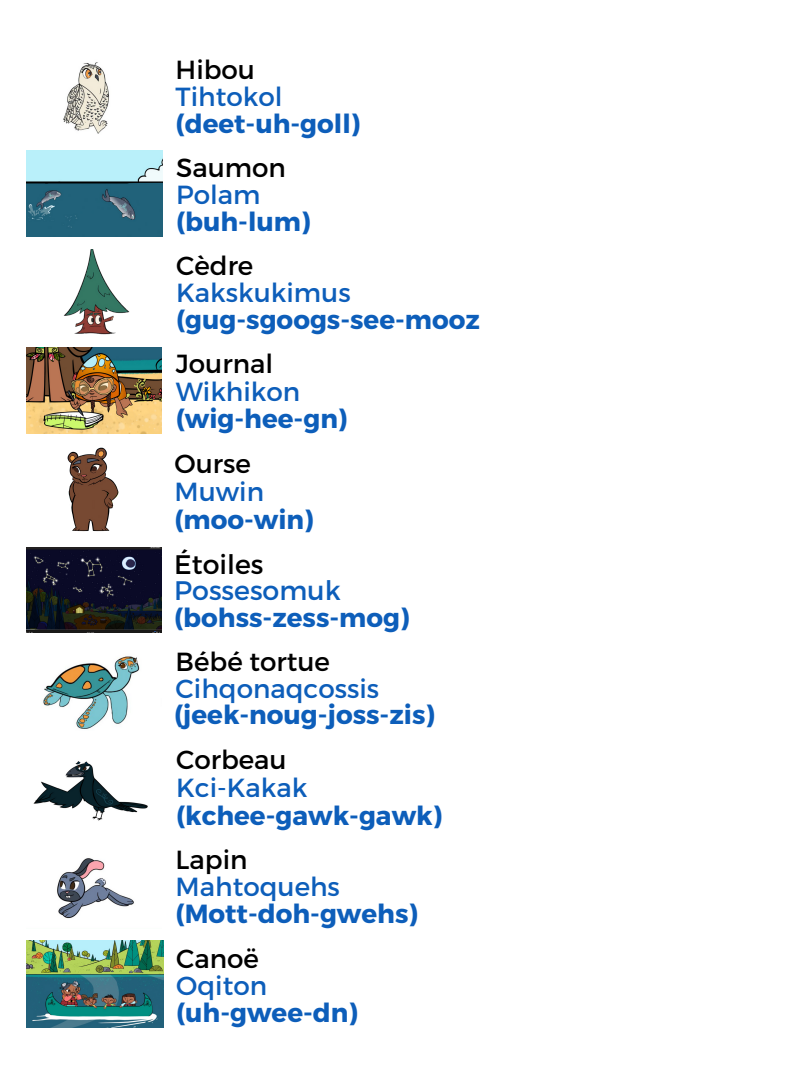
<style>
.page{position:relative;width:810px;height:1080px;background:#fff}
.page>*{position:absolute;margin:0;border:0;box-sizing:border-box;transform-origin:0 0}
.t1{font:26.81px "Montserrat";color:#0d5eba}
.t2{font:26.81px "Montserrat";color:#000}
.t3{font:700 26.19px "Montserrat";color:#0d5eba}
.t4{font:26.19px "Montserrat";color:#0d5eba}
.t5{font:26.19px "Montserrat";color:#000}
</style>
<div class="page">
<img style="left:63px;top:62px;width:46px;height:72px">
<img style="left:26px;top:151px;width:136px;height:86px">
<img style="left:63px;top:249px;width:67px;height:86px">
<img style="left:26px;top:347px;width:135px;height:87px">
<img style="left:67px;top:447px;width:51px;height:85px">
<img style="left:26px;top:547px;width:135px;height:85px">
<img style="left:43px;top:656px;width:97px;height:73px">
<img style="left:33px;top:761px;width:115px;height:60px">
<img style="left:57px;top:858px;width:77px;height:61px">
<img style="left:26px;top:941px;width:138px;height:86px">
<p class="t5" style="left:176px;top:52px;width:81px">Hibou</p>
<p class="t4" style="left:176px;top:79px;width:108px">Tihtokol</p>
<p class="t3" style="left:176px;top:107px;width:186px">(deet-uh-goll)</p>
<p class="t5" style="left:176px;top:150px;width:111px">Saumon</p>
<p class="t4" style="left:176px;top:178px;width:86px">Polam</p>
<p class="t3" style="left:176px;top:205px;width:136px">(buh-lum)</p>
<p class="t5" style="left:176px;top:249px;width:79px">Cèdre</p>
<p class="t4" style="left:176px;top:276px;width:176px">Kakskukimus</p>
<p class="t3" style="left:176px;top:303px;width:305px">(gug-sgoogs-see-mooz</p>
<p class="t5" style="left:176px;top:347px;width:99px">Journal</p>
<p class="t4" style="left:176px;top:374px;width:126px">Wikhikon</p>
<p class="t3" style="left:176px;top:402px;width:173px">(wig-hee-gn)</p>
<p class="t5" style="left:175px;top:447px;width:78px">Ourse</p>
<p class="t3" style="left:175px;top:503px;width:141px">(moo-win)</p>
<p class="t2" style="left:174px;top:547px;width:91px">Étoiles</p>
<p class="t1" style="left:174px;top:574px;width:168px">Possesomuk</p>
<p class="t3" style="left:174px;top:601px;width:237px">(bohss-zess-mog)</p>
<p class="t5" style="left:176px;top:645px;width:156px">Bébé tortue</p>
<p class="t4" style="left:176px;top:671px;width:205px">Cihqonaqcossis</p>
<p class="t3" style="left:174px;top:698px;width:262px">(jeek-noug-joss-zis)</p>
<p class="t5" style="left:176px;top:743px;width:112px">Corbeau</p>
<p class="t4" style="left:176px;top:771px;width:133px">Kci-Kakak</p>
<p class="t3" style="left:176px;top:798px;width:267px">(kchee-gawk-gawk)</p>
<p class="t5" style="left:176px;top:842px;width:73px">Lapin</p>
<p class="t4" style="left:176px;top:869px;width:166px">Mahtoquehs</p>
<p class="t3" style="left:176px;top:897px;width:244px">(Mott-doh-gwehs)</p>
<p class="t5" style="left:176px;top:942px;width:84px">Canoë</p>
<p class="t4" style="left:176px;top:969px;width:92px">Oqiton</p>
<p class="t3" style="left:176px;top:996px;width:183px">(uh-gwee-dn)</p>
<p class="t4" style="left:175px;top:475px;width:91px">Muwin</p>
</div>
